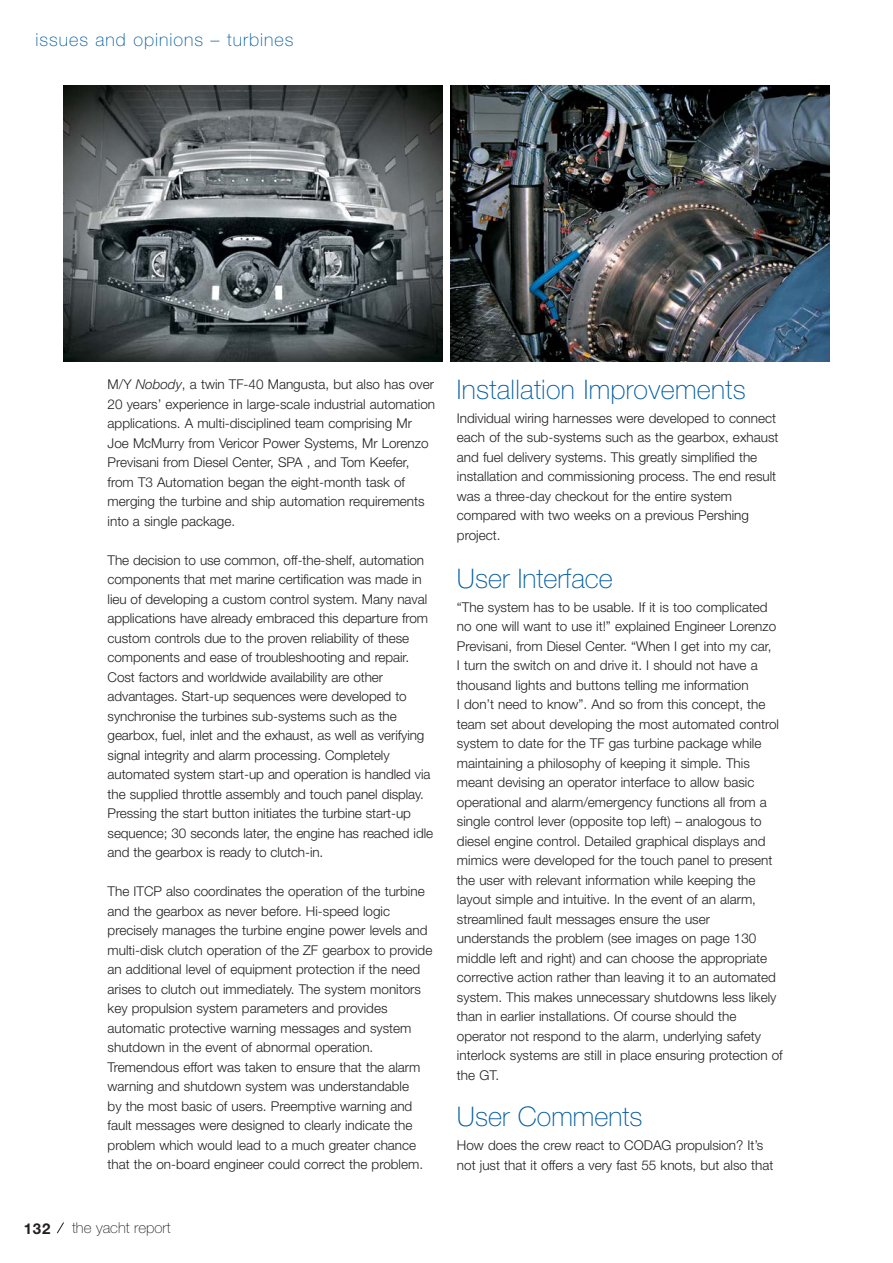
<style>
.page{position:relative;width:893px;height:1263px;background:#fff}
.page>*{position:absolute;margin:0;border:0;box-sizing:border-box;transform-origin:0 0}
.t1{font:100 27px "Helvetica Neue";letter-spacing:.01em;color:#005b9f}
.t2{font:100 18px "Helvetica Neue";letter-spacing:.055em;color:#005b9f}
.t3{font:100 15px "Helvetica Neue";color:#231f20}
.t4{font:700 15px "Helvetica Neue";color:#231f20}
.t5{font:300 13.5px/19.5px "Helvetica Neue";color:#231f20}
.s1{font-style:italic}
</style>
<div class="page">
<svg style="left:57px;top:1222px;width:7px;height:12px"></svg>
<img style="left:451px;top:85px;width:378px;height:277px">
<img style="left:64px;top:85px;width:378px;height:277px">
<h2 class="t2" style="left:35px;top:34px;width:260px">issues and opinions – turbines</h2>
<p class="t5" style="left:108px;top:376px;width:329px">M/Y <span class="s1">Nobody</span>, a twin TF-40 Mangusta, but also has over 20 years’ experience in large-scale industrial automation applications. A multi-disciplined team comprising Mr Joe McMurry from Vericor Power Systems, Mr Lorenzo Previsani from Diesel Center, SPA , and Tom Keefer, from T3 Automation began the eight-month task of merging the turbine and ship automation requirements into a single package.</p>
<p class="t5" style="left:108px;top:551px;width:327px">The decision to use common, off-the-shelf, automation components that met marine certification was made in lieu of developing a custom control system. Many naval applications have already embraced this departure from custom controls due to the proven reliability of these components and ease of troubleshooting and repair.<br>Cost factors and worldwide availability are other advantages. Start-up sequences were developed to synchronise the turbines sub-systems such as the gearbox, fuel, inlet and the exhaust, as well as verifying signal integrity and alarm processing. Completely automated system start-up and operation is handled via the supplied throttle assembly and touch panel display.<br>Pressing the start button initiates the turbine start-up sequence; 30 seconds later, the engine has reached idle and the gearbox is ready to clutch-in.</p>
<p class="t5" style="left:108px;top:883px;width:326px">The ITCP also coordinates the operation of the turbine and the gearbox as never before. Hi-speed logic precisely manages the turbine engine power levels and multi-disk clutch operation of the ZF gearbox to provide an additional level of equipment protection if the need arises to clutch out immediately. The system monitors key propulsion system parameters and provides automatic protective warning messages and system shutdown in the event of abnormal operation.<br>Tremendous effort was taken to ensure that the alarm warning and shutdown system was understandable<br>by the most basic of users. Preemptive warning and fault messages were designed to clearly indicate the problem which would lead to a much greater chance that the on-board engineer could correct the problem.</p>
<p class="t4" style="left:24px;top:1223px;width:28px">132</p>
<p class="t3" style="left:72px;top:1223px;width:100px">the yacht report</p>
<h1 class="t1" style="left:457px;top:379px;width:290px">Installation Improvements</h1>
<p class="t5" style="left:457px;top:409px;width:323px">Individual wiring harnesses were developed to connect each of the sub-systems such as the gearbox, exhaust and fuel delivery systems. This greatly simplified the installation and commissioning process. The end result was a three-day checkout for the entire system compared with two weeks on a previous Pershing project.</p>
<h1 class="t1" style="left:457px;top:568px;width:157px">User Interface</h1>
<p class="t5" style="left:457px;top:598px;width:327px">“The system has to be usable. If it is too complicated no one will want to use it!” explained Engineer Lorenzo Previsani, from Diesel Center. “When I get into my car,<br>I turn the switch on and drive it. I should not have a thousand lights and buttons telling me information<br>I don’t need to know”. And so from this concept, the team set about developing the most automated control system to date for the TF gas turbine package while maintaining a philosophy of keeping it simple. This meant devising an operator interface to allow basic operational and alarm/emergency functions all from a single control lever (opposite top left) – analogous to diesel engine control. Detailed graphical displays and mimics were developed for the touch panel to present the user with relevant information while keeping the layout simple and intuitive. In the event of an alarm, streamlined fault messages ensure the user understands the problem (see images on page 130 middle left and right) and can choose the appropriate corrective action rather than leaving it to an automated system. This makes unnecessary shutdowns less likely than in earlier installations. Of course should the operator not respond to the alarm, underlying safety interlock systems are still in place ensuring protection of the GT.</p>
<h1 class="t1" style="left:457px;top:1107px;width:187px">User Comments</h1>
<p class="t5" style="left:457px;top:1137px;width:318px">How does the crew react to CODAG propulsion? It’s not just that it offers a very fast 55 knots, but also that</p>
</div>
